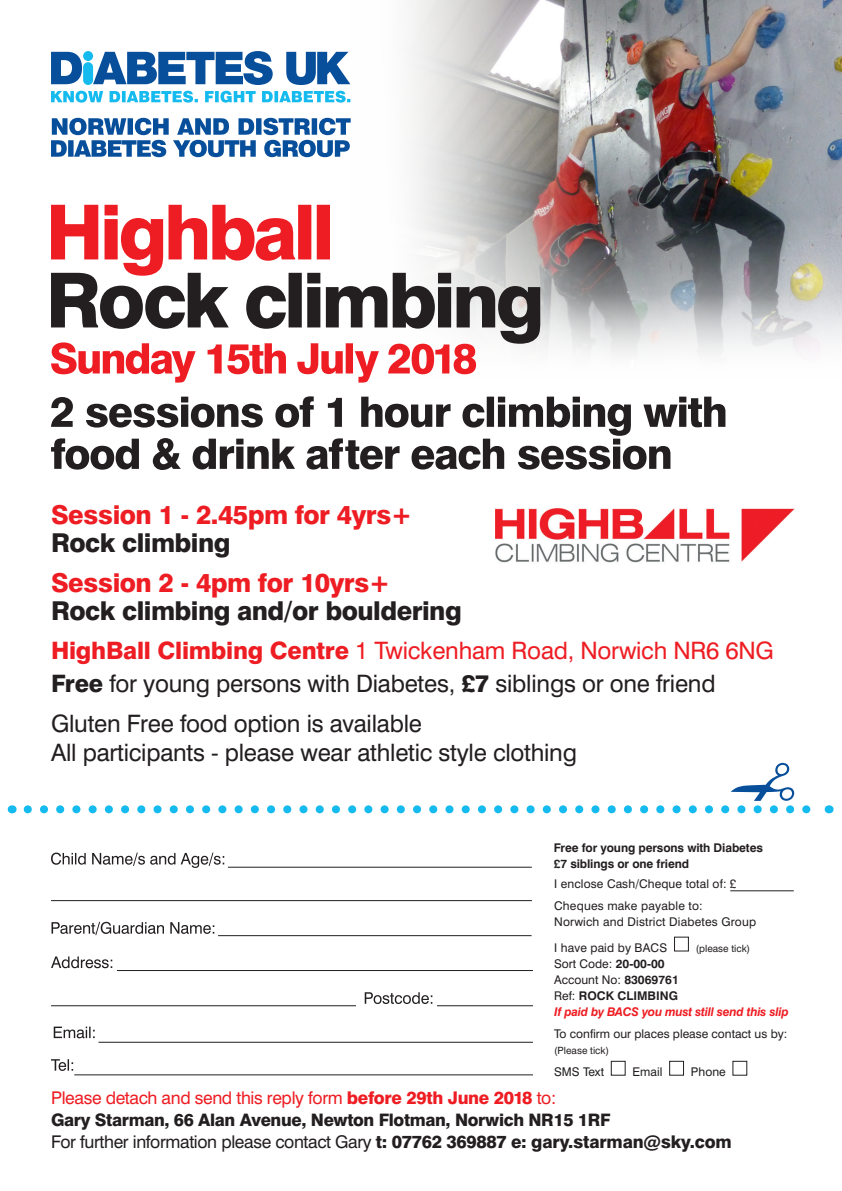
<style>
.page{position:relative;width:842px;height:1191px;background:#fff}
.page>*{position:absolute;margin:0;border:0;box-sizing:border-box;transform-origin:0 0}
.t1{font:800 26px/28px "Swiss 721 BT";letter-spacing:-.02em;color:#231f20}
.t2{font:800 26px/28px "Swiss 721 BT";letter-spacing:-.02em;color:#ee1d23}
.t3{font:24px/28.8px "Swiss 721 BT";letter-spacing:-.01em;color:#231f20}
.t4{font:24px "Swiss 721 BT";letter-spacing:-.01em;color:#ee1d23}
.t5{font:17.6px "Swiss 721 BT";letter-spacing:-.02em;color:#231f20}
.t6{font:17.6px "Swiss 721 BT";letter-spacing:-.02em;color:#ee1d23}
.t7{font:800 17.2px "Swiss 721 BT";letter-spacing:-.02em;color:#231f20}
.t8{font:12px/16px "Swiss 721 BT";letter-spacing:.01em;color:#231f20}
.t9{font:italic 700 12px/16px "Swiss 721 BT";letter-spacing:-.02em;color:#ee1d23}
.t10{font:700 12px/16px "Swiss 721 BT";letter-spacing:-.01em;color:#231f20}
.t11{font:10px "Swiss 721 BT";color:#231f20}
.s1{color:#231f20}
.s2{color:#ee1d23}
.s3{font-weight:800}
.s4{font-weight:400;font-style:normal;color:#231f20}
.s5{font-style:normal;color:#231f20}
</style>
<div class="page">
<img style="left:619px;top:0;width:223px;height:124px">
<svg style="left:28px;top:762px;width:783px;height:51px"></svg>
<hr style="left:99px;top:1041px;width:434px;height:1px;background:#231f20">
<hr style="left:228px;top:866px;width:304px;height:1px;background:#231f20">
<hr style="left:218px;top:935px;width:314px;height:1px;background:#231f20">
<hr style="left:117px;top:970px;width:416px;height:1px;background:#231f20">
<hr style="left:51px;top:1005px;width:482px;height:1px;background:#231f20">
<div style="left:356px;top:985px;width:81px;height:27px;background:#fff"></div>
<svg style="left:54px;top:1026px;width:41px;height:12px"></svg>
<svg style="left:365px;top:992px;width:67px;height:12px"></svg>
<svg style="left:51px;top:956px;width:61px;height:12px"></svg>
<svg style="left:52px;top:921px;width:162px;height:14px"></svg>
<svg style="left:51px;top:852px;width:173px;height:16px"></svg>
<hr style="left:51px;top:900px;width:481px;height:1px;background:#231f20">
<svg style="left:51px;top:1059px;width:22px;height:12px"></svg>
<hr style="left:74px;top:1074px;width:459px;height:1px;background:#231f20">
<hr style="left:730px;top:890px;width:64px;height:1px;background:#231f20">
<div style="left:611px;top:1060px;width:15px;height:15px;border:1px solid #231f20"></div>
<div style="left:669px;top:1060px;width:15px;height:15px;border:1px solid #231f20"></div>
<div style="left:674px;top:936px;width:15px;height:15px;border:1px solid #231f20"></div>
<svg style="left:302px;top:124px;width:540px;height:259px"></svg>
<img style="left:495px;top:508px;width:300px;height:55px">
<svg style="left:310px;top:0;width:309px;height:357px"></svg>
<svg style="left:51px;top:118px;width:300px;height:39px"></svg>
<div style="left:83px;top:51px;width:10px;height:10px;background:#15bbef;border-radius:50%"></div>
<div style="left:83px;top:62px;width:10px;height:23px;background:#15bbef;border-radius:5px"></div>
<svg style="left:51px;top:52px;width:31px;height:32px"></svg>
<svg style="left:93px;top:51px;width:180px;height:34px"></svg>
<svg style="left:286px;top:52px;width:64px;height:33px"></svg>
<svg style="left:51px;top:91px;width:299px;height:12px"></svg>
<svg style="left:51px;top:396px;width:674px;height:74px"></svg>
<svg style="left:51px;top:205px;width:489px;height:177px"></svg>
<p class="t2" style="left:51px;top:501px;width:363px">Session 1 - 2.45pm for 4yrs+<br><span class="s1">Rock climbing</span></p>
<p class="t1" style="left:51px;top:568px;width:412px"><span class="s2">Session 2 - 4pm for 10yrs+<br></span>Rock climbing and/or bouldering</p>
<p class="t4" style="left:51px;top:636px;width:724px"><span class="s3">HighBall Climbing Centre</span> 1 Twickenham Road, Norwich NR6 6NG</p>
<p class="t3" style="left:51px;top:669px;width:666px"><span class="s3">Free</span> for young persons with Diabetes, <span class="s3">£7</span> siblings or one friend</p>
<p class="t3" style="left:51px;top:709px;width:527px">Gluten Free food option is available<br>All participants - please wear athletic style clothing</p>
<p class="t10" style="left:554px;top:839px;width:211px">Free for young persons with Diabetes £7 siblings or one friend</p>
<p class="t8" style="left:554px;top:875px;width:184px">I enclose Cash/Cheque total of: £</p>
<p class="t8" style="left:554px;top:897px;width:203px">Cheques make payable to:<br>Norwich and District Diabetes Group</p>
<p class="t8" style="left:554px;top:939px;width:114px">I have paid by BACS</p>
<p class="t11" style="left:696px;top:942px;width:56px">(please tick)</p>
<p class="t9" style="left:554px;top:955px;width:236px"><span class="s4">Sort Code:</span> <span class="s5">20-00-00<br></span><span class="s4">Account No:</span> <span class="s5">83069761<br></span><span class="s4">Ref:</span> <span class="s5">ROCK CLIMBING<br></span>If paid by BACS you must still send this slip</p>
<p class="t8" style="left:554px;top:1025px;width:235px">To confirm our places please contact us by:</p>
<p class="t11" style="left:554px;top:1044px;width:56px">(Please tick)</p>
<p class="t8" style="left:554px;top:1063px;width:51px">SMS Text</p>
<p class="t8" style="left:633px;top:1063px;width:31px">Email</p>
<p class="t8" style="left:691px;top:1063px;width:36px">Phone</p>
<p class="t6" style="left:51px;top:1087px;width:507px">Please detach and send this reply form <span class="s3">before 29th June 2018</span> to:</p>
<p class="t7" style="left:51px;top:1109px;width:561px">Gary Starman, 66 Alan Avenue, Newton Flotman, Norwich NR15 1RF</p>
<p class="t5" style="left:51px;top:1131px;width:682px">For further information please contact Gary <span class="s3">t: 07762 369887 e: gary.starman@sky.com</span></p>
</div>
